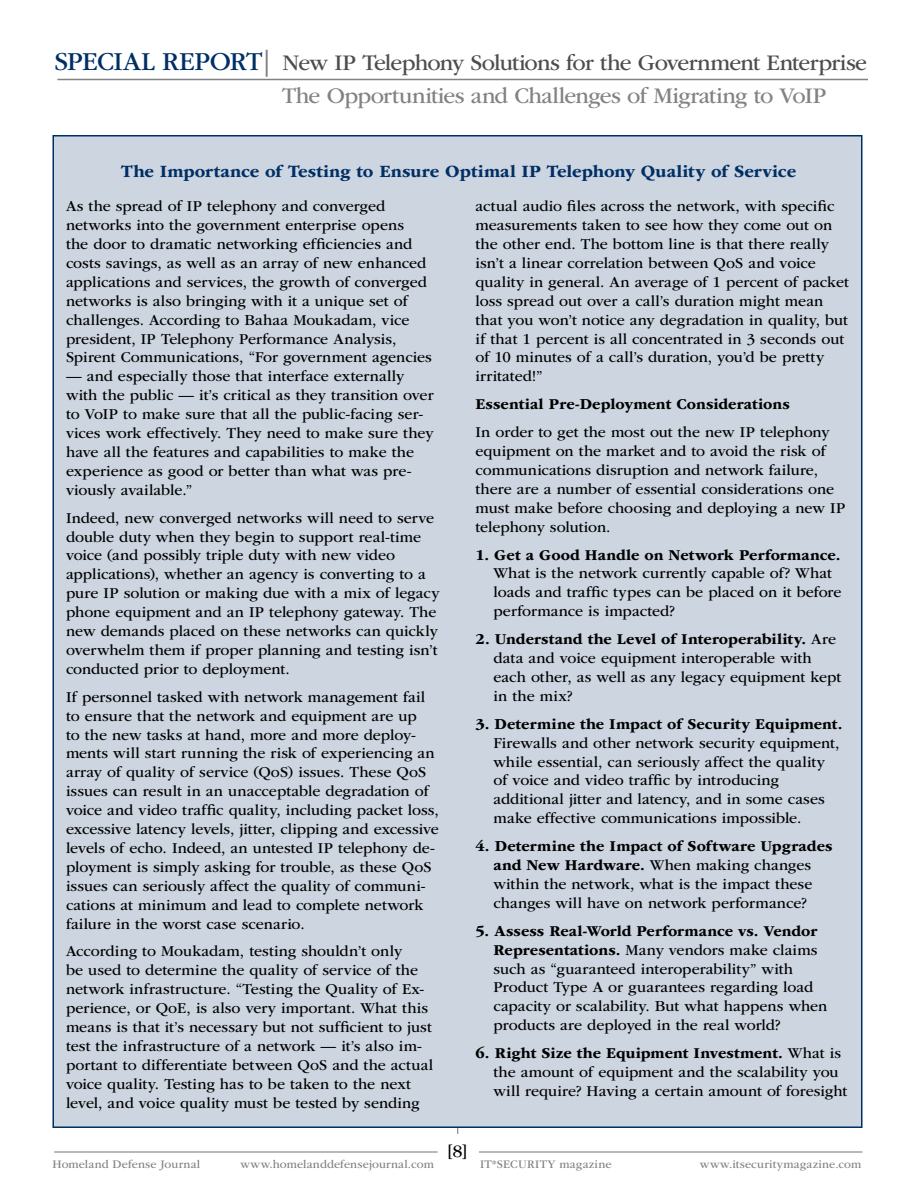
<style>
.page{position:relative;width:918px;height:1188px;background:#fff}
.page>*{position:absolute;margin:0;border:0;box-sizing:border-box;transform-origin:0 0}
.t1{font:23.25px "ITC Garamond Std";letter-spacing:-.035em;color:#4d4d4f}
.t2{font:23.25px "ITC Garamond Std";letter-spacing:-.025em;color:#808284}
.t3{font:700 18px "ITC Garamond Std";letter-spacing:.005em;color:#002f65}
.t4{font:18px "ITC Garamond Std";color:#000}
.t5{font:15.75px/18.9px "ITC Garamond Std";color:#000}
.t6{font:700 15.75px "ITC Garamond Std";letter-spacing:.005em;color:#000}
.t7{font:12px "ITC Garamond Std";letter-spacing:.01em;color:#808284}
.s1{font-size:27px;color:#002f65}
.s2{font-size:27px;color:#808284}
.s3{font-weight:700}
</style>
<div class="page">
<hr style="left:57px;top:79px;width:811px;height:1px;background:#808284">
<hr style="left:457px;top:138px;width:1px;height:996px;background:#808284">
<hr style="left:479px;top:1151px;width:383px;height:2px;background:#808284">
<hr style="left:54px;top:1151px;width:384px;height:2px;background:#808284">
<div style="left:53px;top:136px;width:809px;height:991px;background:#ccd5e0"></div>
<h1 class="t1" style="left:54px;top:50px;width:814px"><span class="s1">SPECIAL REPORT</span><span class="s2">|</span> New IP Telephony Solutions for the Government Enterprise</h1>
<h1 class="t2" style="left:282px;top:83px;width:546px">The Opportunities and Challenges of Migrating to VoIP</h1>
<p class="t3" style="left:121px;top:161px;width:676px">The Importance of Testing to Ensure Optimal IP Telephony Quality of Service</p>
<p class="t5" style="left:66px;top:197px;width:367px">As the spread of IP telephony and converged networks into the government enterprise opens<br>the door to dramatic networking efficiencies and costs savings, as well as an array of new enhanced applications and services, the growth of converged networks is also bringing with it a unique set of challenges. According to Bahaa Moukadam, vice president, IP Telephony Performance Analysis, Spirent Communications, “For government agencies</p>
<p class="t5" style="left:66px;top:367px;width:369px">— and especially those that interface externally with the public — it’s critical as they transition over to VoIP to make sure that all the public-facing ser&shy;vices work effectively. They need to make sure they have all the features and capabilities to make the experience as good or better than what was pre&shy;viously available.”</p>
<p class="t5" style="left:66px;top:508px;width:375px">Indeed, new converged networks will need to serve double duty when they begin to support real-time voice (and possibly triple duty with new video applications), whether an agency is converting to a pure IP solution or making due with a mix of legacy phone equipment and an IP telephony gateway. The new demands placed on these networks can quickly overwhelm them if proper planning and testing isn’t conducted prior to deployment.</p>
<p class="t5" style="left:66px;top:687px;width:374px">If personnel tasked with network management fail to ensure that the network and equipment are up<br>to the new tasks at hand, more and more deploy&shy;ments will start running the risk of experiencing an array of quality of service (QoS) issues. These QoS issues can result in an unacceptable degradation of voice and video traffic quality, including packet loss, excessive latency levels, jitter, clipping and excessive levels of echo. Indeed, an untested IP telephony de&shy;ployment is simply asking for trouble, as these QoS issues can seriously affect the quality of communi&shy;cations at minimum and lead to complete network failure in the worst case scenario.</p>
<p class="t5" style="left:66px;top:942px;width:369px">According to Moukadam, testing shouldn’t only<br>be used to determine the quality of service of the network infrastructure. “Testing the Quality of Ex&shy;perience, or QoE, is also very important. What this means is that it’s necessary but not sufficient to just test the infrastructure of a network — it’s also im&shy;portant to differentiate between QoS and the actual voice quality. Testing has to be taken to the next level, and voice quality must be tested by sending</p>
<p class="t5" style="left:475px;top:197px;width:375px">actual audio files across the network, with specific measurements taken to see how they come out on the other end. The bottom line is that there really isn’t a linear correlation between QoS and voice quality in general. An average of 1 percent of packet loss spread out over a call’s duration might mean that you won’t notice any degradation in quality, but if that 1 percent is all concentrated in 3 seconds out of 10 minutes of a call’s duration, you’d be pretty irritated!”</p>
<p class="t6" style="left:475px;top:395px;width:316px">Essential Pre-Deployment Considerations</p>
<p class="t5" style="left:475px;top:423px;width:371px">In order to get the most out the new IP telephony equipment on the market and to avoid the risk of communications disruption and network failure, there are a number of essential considerations one must make before choosing and deploying a new IP telephony solution.</p>
<p class="t6" style="left:475px;top:546px;width:367px">1. Get a Good Handle on Network Performance.</p>
<p class="t5" style="left:493px;top:564px;width:350px">What is the network currently capable of? What loads and traffic types can be placed on it before performance is impacted?</p>
<p class="t5" style="left:493px;top:630px;width:349px;text-indent:-18px"><span class="s3">2. Understand the Level of Interoperability.</span> Are data and voice equipment interoperable with each other, as well as any legacy equipment kept in the mix?</p>
<p class="t6" style="left:475px;top:715px;width:368px">3. Determine the Impact of Security Equipment.</p>
<p class="t5" style="left:494px;top:733px;width:347px">Firewalls and other network security equipment, while essential, can seriously affect the quality of voice and video traffic by introducing additional jitter and latency, and in some cases make effective communications impossible.</p>
<p class="t5" style="left:475px;top:837px;width:359px;text-align:center"><span class="s3">4. Determine the Impact of Software Upgrades and New Hardware.</span> When making changes within the network, what is the impact these changes will have on network performance?</p>
<p class="t5" style="left:493px;top:921px;width:335px;text-indent:-18px"><span class="s3">5. Assess Real-World Performance vs. Vendor Representations.</span> Many vendors make claims such as “guaranteed interoperability” with Product Type A or guarantees regarding load capacity or scalability. But what happens when products are deployed in the real world?</p>
<p class="t5" style="left:494px;top:1044px;width:355px;text-indent:-18px"><span class="s3">6. Right Size the Equipment Investment.</span> What is the amount of equipment and the scalability you will require? Having a certain amount of foresight</p>
<p class="t7" style="left:52px;top:1157px;width:149px">Homeland Defense Journal</p>
<p class="t7" style="left:240px;top:1157px;width:195px">www.homelanddefensejournal.com</p>
<p class="t4" style="left:448px;top:1141px;width:21px">[ ]</p>
<p class="t7" style="left:480px;top:1157px;width:133px">IT*Security magazine</p>
<p class="t7" style="left:700px;top:1157px;width:163px">www.itsecuritymagazine.com</p>
</div>
